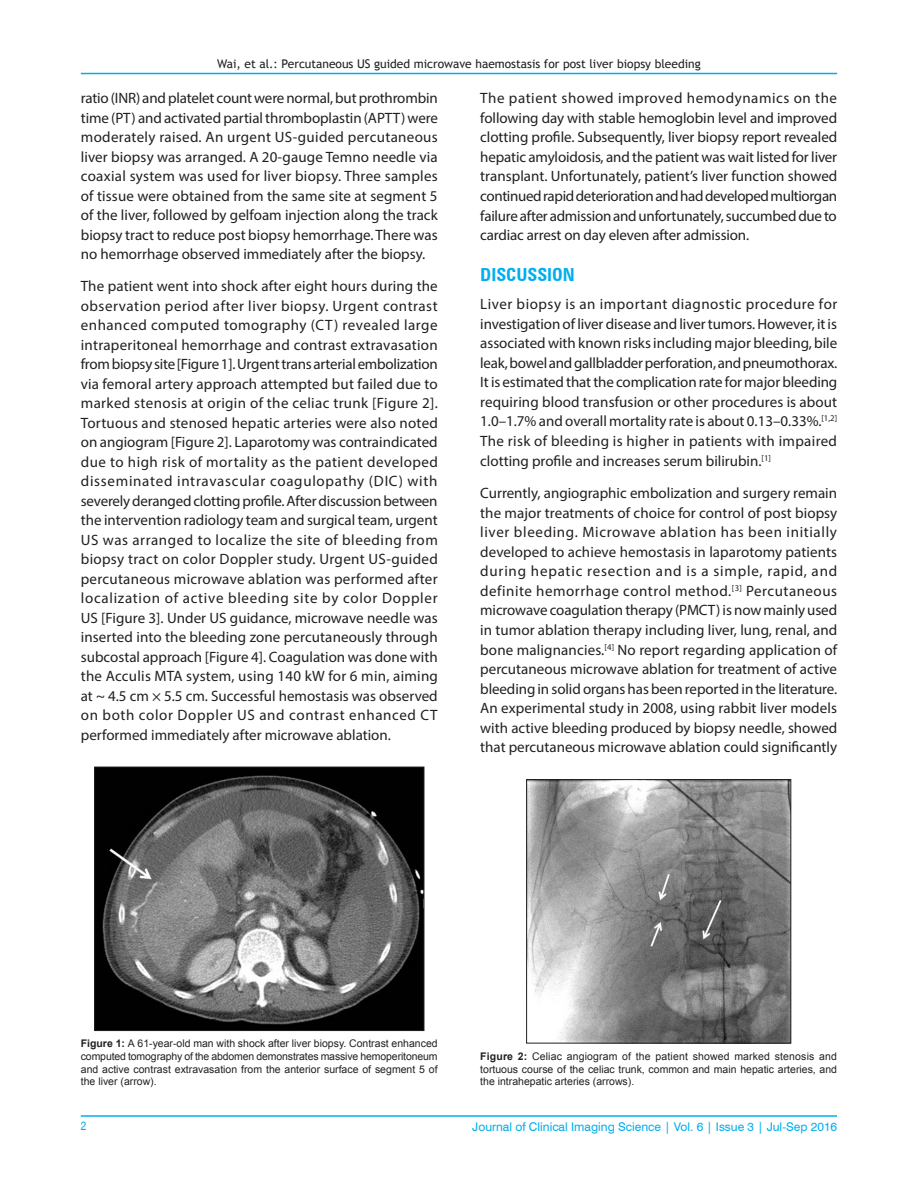
<style>
.page{position:relative;width:918px;height:1188px;background:#fff}
.page>*{position:absolute;margin:0;border:0;box-sizing:border-box;transform-origin:0 0}
.t1{font:700 condensed 18px "Zurich BT";color:#00aeef}
.TX{font:15px/19.5px "Myriad Pro";color:#231f20;text-align:justify}
.t2{font:12px "Trebuchet MS";color:#231f20}
.VRF{font:12px "Swiss 721 BT";color:#00aeef}
.V_FOLIO{font:condensed 12px "Helvetica";color:#00aeef}
.FGC{font:10.5px/12.8px "Arial";color:#231f20;text-align:justify}
.s1{font-weight:700}
</style>
<div class="page">
<hr style="left:81px;top:73px;width:756px;height:1px;background:#00aeef">
<hr style="left:81px;top:1116px;width:756px;height:1px;background:#00aeef">
<img style="left:96px;top:769px;width:326px;height:260px">
<div style="left:94px;top:767px;width:330px;height:264px;border:1px solid #231f20"></div>
<img style="left:528px;top:781px;width:261px;height:260px">
<div style="left:526px;top:779px;width:265px;height:264px;border:1px solid #231f20"></div>
<p class="t2" style="left:217px;top:56px;width:485px">Wai, et al.: Percutaneous US guided microwave haemostasis for post liver biopsy bleeding</p>
<p class="TX" style="left:81px;top:88px;width:359px">ratio (INR) and platelet count were normal, but prothrombin time (PT) and activated partial thromboplastin (APTT) were moderately raised. An urgent US‑guided percutaneous liver biopsy was arranged. A 20‑gauge Temno needle via coaxial system was used for liver biopsy. Three samples of tissue were obtained from the same site at segment 5 of the liver, followed by gelfoam injection along the track biopsy tract to reduce post biopsy hemorrhage. There was no hemorrhage observed immediately after the biopsy.</p>
<p class="TX" style="left:81px;top:276px;width:359px">The patient went into shock after eight hours during the observation period after liver biopsy. Urgent contrast enhanced computed tomography (CT) revealed large intraperitoneal hemorrhage and contrast extravasation from biopsy site [Figure 1]. Urgent trans arterial embolization via femoral artery approach attempted but failed due to marked stenosis at origin of the celiac trunk [Figure 2].<br>Tortuous and stenosed hepatic arteries were also noted on angiogram [Figure 2]. Laparotomy was contraindicated due to high risk of mortality as the patient developed disseminated intravascular coagulopathy (DIC) with severely deranged clotting profile. After discussion between the intervention radiology team and surgical team, urgent US was arranged to localize the site of bleeding from biopsy tract on color Doppler study. Urgent US‑guided percutaneous microwave ablation was performed after localization of active bleeding site by color Doppler US [Figure 3]. Under US guidance, microwave needle was inserted into the bleeding zone percutaneously through subcostal approach [Figure 4]. Coagulation was done with the Acculis MTA system, using 140 kW for 6 min, aiming at ~ 4.5 cm × 5.5 cm. Successful hemostasis was observed on both color Doppler US and contrast enhanced CT performed immediately after microwave ablation.</p>
<p class="TX" style="left:480px;top:88px;width:359px">The patient showed improved hemodynamics on the following day with stable hemoglobin level and improved clotting profile. Subsequently, liver biopsy report revealed hepatic amyloidosis, and the patient was wait listed for liver transplant. Unfortunately, patient’s liver function showed continued rapid deterioration and had developed multiorgan failure after admission and unfortunately, succumbed due to cardiac arrest on day eleven after admission.</p>
<h1 class="t1" style="left:480px;top:264px;width:96px">DISCUSSION</h1>
<p class="TX" style="left:480px;top:294px;width:359px">Liver biopsy is an important diagnostic procedure for investigation of liver disease and liver tumors. However, it is associated with known risks including major bleeding, bile leak, bowel and gallbladder perforation, and pneumothorax.<br>It is estimated that the complication rate for major bleeding requiring blood transfusion or other procedures is about 1.0–1.7% and overall mortality rate is about 0.13–0.33%.<sup>[1,2] </sup>The risk of bleeding is higher in patients with impaired clotting profile and increases serum bilirubin.<sup>[1]</sup></p>
<p class="TX" style="left:480px;top:483px;width:359px">Currently, angiographic embolization and surgery remain the major treatments of choice for control of post biopsy liver bleeding. Microwave ablation has been initially developed to achieve hemostasis in laparotomy patients during hepatic resection and is a simple, rapid, and definite hemorrhage control method.<sup>[3]</sup> Percutaneous microwave coagulation therapy (PMCT) is now mainly used in tumor ablation therapy including liver, lung, renal, and bone malignancies.<sup>[4]</sup> No report regarding application of percutaneous microwave ablation for treatment of active bleeding in solid organs has been reported in the literature.<br>An experimental study in 2008, using rabbit liver models with active bleeding produced by biopsy needle, showed that percutaneous microwave ablation could significantly</p>
<p class="FGC" style="left:81px;top:1037px;width:358px"><span class="s1">Figure 1:</span> A 61‑year‑old man with shock after liver biopsy. Contrast enhanced computed tomography of the abdomen demonstrates massive hemoperitoneum and active contrast extravasation from the anterior surface of segment 5 of the liver (arrow).</p>
<p class="FGC" style="left:480px;top:1050px;width:358px"><span class="s1">Figure 2:</span> Celiac angiogram of the patient showed marked stenosis and tortuous course of the celiac trunk, common and main hepatic arteries, and the intrahepatic arteries (arrows).</p>
<p class="V_FOLIO" style="left:81px;top:1119px;width:7px">2</p>
<p class="VRF" style="left:472px;top:1119px;width:366px">Journal of Clinical Imaging Science | Vol. 6 | Issue 3 | Jul‑Sep 2016</p>
</div>
